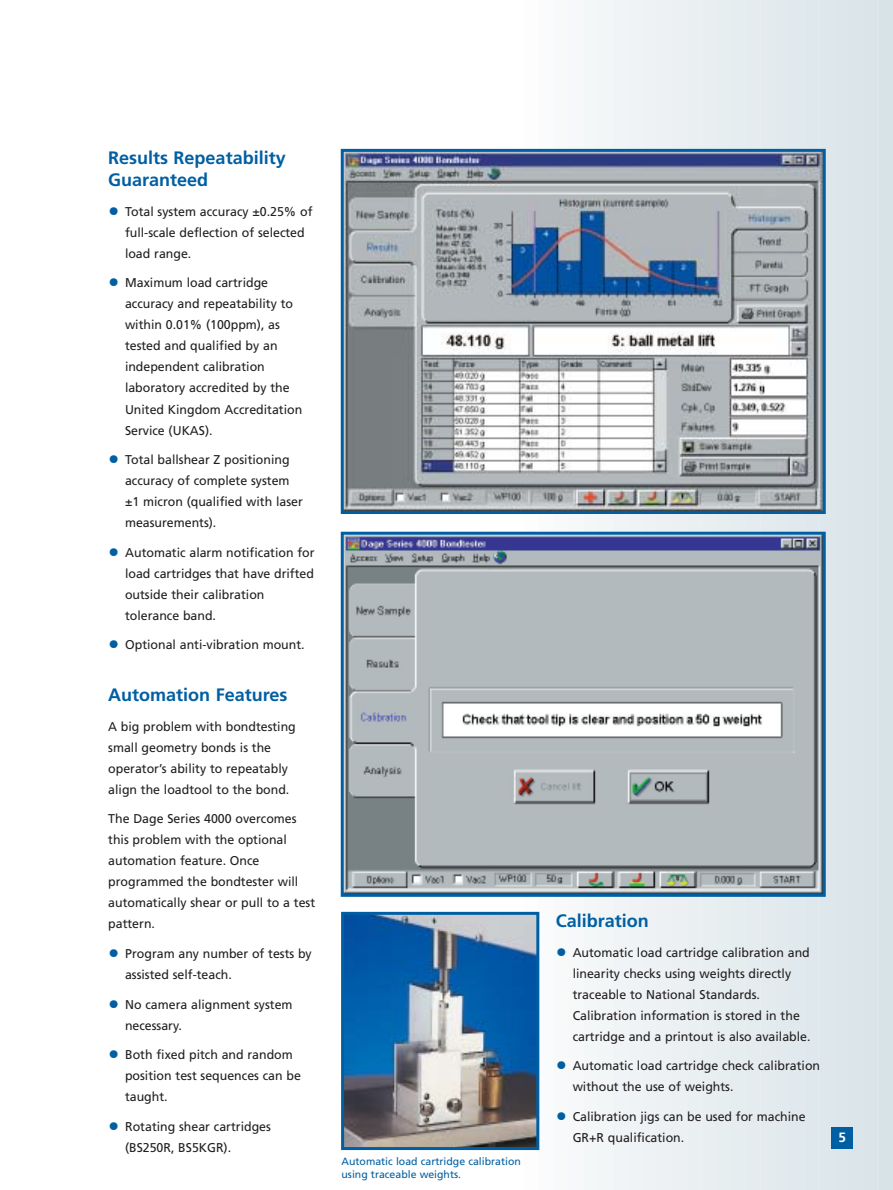
<style>
.page{position:relative;width:893px;height:1190px;background:#fff}
.page>*{position:absolute;margin:0;border:0;box-sizing:border-box;transform-origin:0 0}
.t1{font:700 18px/22.5px "Frutiger";color:#005fa3}
.t2{font:700 13.5px "Frutiger";color:#fff}
.t3{font:12.75px/21px "Frutiger";color:#231f1f}
.t4{font:10.5px/12.6px "Frutiger";color:#005fa3}
.s1{font-size:22.5px;color:#005fa3}
</style>
<div class="page">
<div style="left:533px;top:0;width:26px;height:1190px;background:#fafbfc"></div>
<div style="left:548px;top:0;width:26px;height:1190px;background:#f8fafa"></div>
<div style="left:562px;top:0;width:27px;height:1190px;background:#f6f8f9"></div>
<div style="left:577px;top:0;width:26px;height:1190px;background:#f4f7f8"></div>
<div style="left:592px;top:0;width:26px;height:1190px;background:#f2f6f7"></div>
<div style="left:607px;top:0;width:26px;height:1190px;background:#f1f4f6"></div>
<div style="left:622px;top:0;width:26px;height:1190px;background:#eff3f6"></div>
<div style="left:636px;top:0;width:26px;height:1190px;background:#eef2f4"></div>
<div style="left:651px;top:0;width:26px;height:1190px;background:#edf1f4"></div>
<div style="left:666px;top:0;width:26px;height:1190px;background:#ecf0f3"></div>
<div style="left:681px;top:0;width:26px;height:1190px;background:#eaeff2"></div>
<div style="left:695px;top:0;width:26px;height:1190px;background:#e9eef1"></div>
<div style="left:710px;top:0;width:26px;height:1190px;background:#e7eef0"></div>
<div style="left:725px;top:0;width:26px;height:1190px;background:#e6edef"></div>
<div style="left:740px;top:0;width:26px;height:1190px;background:#e4ecef"></div>
<div style="left:754px;top:0;width:26px;height:1190px;background:#e4ebee"></div>
<div style="left:769px;top:0;width:26px;height:1190px;background:#e2eaee"></div>
<div style="left:784px;top:0;width:26px;height:1190px;background:#e0e9ed"></div>
<div style="left:799px;top:0;width:26px;height:1190px;background:#dfe8ec"></div>
<div style="left:813px;top:0;width:26px;height:1190px;background:#dee7ec"></div>
<div style="left:828px;top:0;width:26px;height:1190px;background:#dde6eb"></div>
<div style="left:843px;top:0;width:26px;height:1190px;background:#dce5ea"></div>
<div style="left:858px;top:0;width:26px;height:1190px;background:#dae4e9"></div>
<div style="left:872px;top:0;width:20px;height:1190px;background:#d8e3e8"></div>
<img style="left:345px;top:153px;width:476px;height:357px">
<div style="left:341px;top:149px;width:484px;height:365px;border:3px solid #005fa3"></div>
<img style="left:345px;top:535px;width:476px;height:357px">
<div style="left:341px;top:531px;width:484px;height:365px;border:3px solid #005fa3"></div>
<img style="left:345px;top:915px;width:190px;height:231px">
<div style="left:341px;top:911px;width:198px;height:239px;border:3px solid #005fa3"></div>
<div style="left:831px;top:1127px;width:21px;height:21px;background:#005fa3"></div>
<h1 class="t1" style="left:108px;top:148px;width:179px">Results Repeatability<br>Guaranteed</h1>
<p class="t3" style="left:125px;top:202px;width:189px;text-indent:-17px"><span class="s1">•</span> Total system accuracy ±0.25% of full-scale deflection of selected load range.</p>
<p class="t3" style="left:125px;top:273px;width:179px;text-indent:-17px"><span class="s1">•</span> Maximum load cartridge accuracy and repeatability to within 0.01% (100ppm), as tested and qualified by an independent calibration laboratory accredited by the<br>United Kingdom Accreditation<br>Service (UKAS).</p>
<p class="t3" style="left:125px;top:450px;width:179px;text-indent:-17px"><span class="s1">•</span> Total ballshear Z positioning accuracy of complete system ±1 micron (qualified with laser measurements).</p>
<p class="t3" style="left:125px;top:542px;width:191px;text-indent:-17px"><span class="s1">•</span> Automatic alarm notification for load cartridges that have drifted outside their calibration tolerance band.</p>
<p class="t3" style="left:108px;top:635px;width:198px"><span class="s1">•</span> Optional anti-vibration mount.</p>
<h1 class="t1" style="left:108px;top:685px;width:181px">Automation Features</h1>
<p class="t3" style="left:108px;top:717px;width:189px">A big problem with bondtesting small geometry bonds is the operator’s ability to repeatably align the loadtool to the bond.</p>
<p class="t3" style="left:108px;top:809px;width:208px">The Dage Series 4000 overcomes this problem with the optional automation feature. Once programmed the bondtester will automatically shear or pull to a test pattern.</p>
<p class="t3" style="left:125px;top:944px;width:188px;text-indent:-17px"><span class="s1">•</span> Program any number of tests by assisted self-teach.</p>
<p class="t3" style="left:125px;top:994px;width:169px;text-indent:-17px"><span class="s1">•</span> No camera alignment system necessary.</p>
<p class="t3" style="left:125px;top:1045px;width:177px;text-indent:-17px"><span class="s1">•</span> Both fixed pitch and random position test sequences can be taught.</p>
<p class="t3" style="left:125px;top:1116px;width:147px;text-indent:-17px"><span class="s1">•</span> Rotating shear cartridges (BS250R, BS5KGR).</p>
<p class="t2" style="left:838px;top:1131px;width:9px">5</p>
<h1 class="t1" style="left:555px;top:911px;width:95px">Calibration</h1>
<p class="t3" style="left:572px;top:943px;width:239px;text-indent:-17px"><span class="s1">•</span> Automatic load cartridge calibration and linearity checks using weights directly traceable to National Standards.<br>Calibration information is stored in the cartridge and a printout is also available.</p>
<p class="t3" style="left:572px;top:1056px;width:249px;text-indent:-17px"><span class="s1">•</span> Automatic load cartridge check calibration without the use of weights.</p>
<p class="t3" style="left:572px;top:1107px;width:234px;text-indent:-17px"><span class="s1">•</span> Calibration jigs can be used for machine<br>GR+R qualification.</p>
<p class="t4" style="left:341px;top:1156px;width:181px">Automatic load cartridge calibration using traceable weights.</p>
</div>
